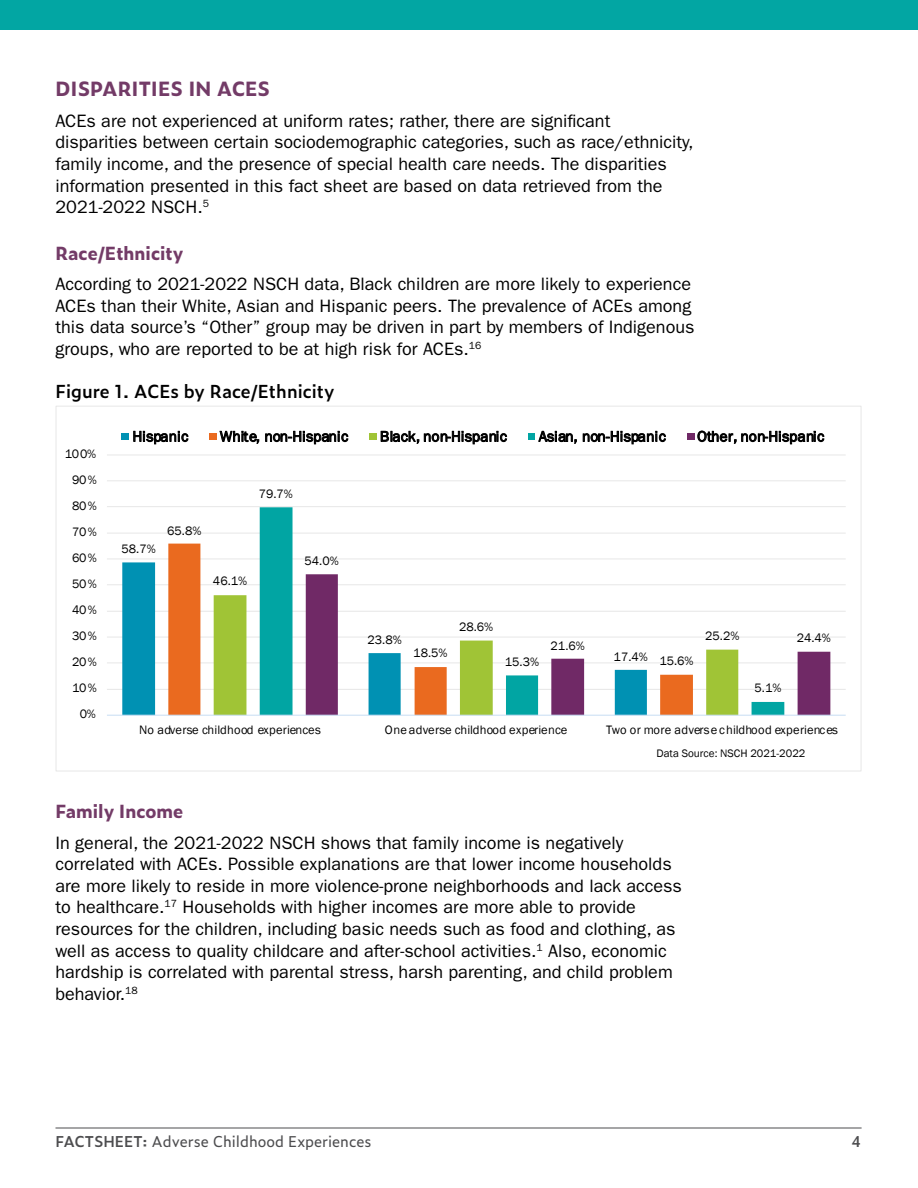
<style>
.page{position:relative;width:918px;height:1188px;background:#fff}
.page>*{position:absolute;margin:0;border:0;box-sizing:border-box;transform-origin:0 0}
.Heading_2{font:700 19.5px "Zeitung Micro Pro";color:#733b67}
.t1{font:18px/21.6px "ITC Franklin Gothic Std";color:#000}
.Figure_Title{font:600 18px "Zeitung Pro";color:#000}
.Heading_3{font:700 18px "Zeitung Pro";color:#733b67}
.t2{font:15px "Franklin Gothic";letter-spacing:.005em;color:#000}
.t3{font:15px "Zeitung Pro";color:#4d4d4f}
.t4{font:600 15px "Zeitung Pro";color:#4d4d4f}
.t5{font:12.6px "Franklin Gothic";color:#000}
.t6{font:11.1px "Franklin Gothic";color:#000}
.s1{font-weight:600}
</style>
<div class="page">
<hr style="left:56px;top:1128px;width:806px;height:1px;background:#4d4d4f">
<div style="left:0;top:0;width:918px;height:30px;background:#02a6a3"></div>
<hr style="left:107px;top:689px;width:739px;height:1px;background:#e8e8e8">
<hr style="left:107px;top:662px;width:739px;height:1px;background:#e8e8e8">
<hr style="left:107px;top:637px;width:739px;height:1px;background:#e8e8e8">
<hr style="left:107px;top:611px;width:739px;height:1px;background:#e8e8e8">
<hr style="left:107px;top:584px;width:739px;height:1px;background:#e8e8e8">
<hr style="left:107px;top:558px;width:739px;height:1px;background:#e8e8e8">
<hr style="left:107px;top:533px;width:739px;height:1px;background:#e8e8e8">
<hr style="left:107px;top:506px;width:739px;height:1px;background:#e8e8e8">
<hr style="left:107px;top:480px;width:739px;height:1px;background:#e8e8e8">
<hr style="left:107px;top:454px;width:739px;height:2px;background:#e8e8e8">
<svg style="left:122px;top:562px;width:46px;height:153px;fill:#0091b3"></svg>
<svg style="left:168px;top:544px;width:92px;height:171px"></svg>
<svg style="left:214px;top:595px;width:46px;height:120px;fill:#a0c436"></svg>
<svg style="left:260px;top:507px;width:524px;height:208px"></svg>
<svg style="left:306px;top:574px;width:524px;height:141px"></svg>
<hr style="left:107px;top:715px;width:739px;height:1px;background:#cadff4">
<div style="left:122px;top:433px;width:7px;height:7px;background:#0091b3"></div>
<div style="left:209px;top:433px;width:7px;height:7px;background:#ea6a1f"></div>
<div style="left:369px;top:433px;width:8px;height:7px;background:#a0c436"></div>
<div style="left:528px;top:433px;width:7px;height:7px;background:#01a5a3"></div>
<div style="left:687px;top:433px;width:7px;height:7px;background:#702966"></div>
<p class="Heading_2" style="left:56px;top:74px;width:216px">DISPARITIES IN ACES</p>
<p class="t1" style="left:56px;top:110px;width:640px">ACEs are not experienced at uniform rates; rather, there are significant disparities between certain sociodemographic categories, such as race/ethnicity, family income, and the presence of special health care needs. The disparities information presented in this fact sheet are based on data retrieved from the 2021-2022 NSCH.<sup>5</sup></p>
<p class="Heading_3" style="left:56px;top:239px;width:129px">Race/Ethnicity</p>
<p class="t1" style="left:56px;top:273px;width:640px">According to 2021-2022 NSCH data, Black children are more likely to experience ACEs than their White, Asian and Hispanic peers. The prevalence of ACEs among this data source’s “Other” group may be driven in part by members of Indigenous groups, who are reported to be at high risk for ACEs.<sup>16</sup></p>
<p class="Figure_Title" style="left:56px;top:377px;width:280px">Figure 1. ACEs by Race/Ethnicity</p>
<p class="t5" style="left:65px;top:446px;width:33px">100%</p>
<p class="t5" style="left:72px;top:472px;width:26px">90%</p>
<p class="t5" style="left:72px;top:498px;width:26px">80%</p>
<p class="t5" style="left:72px;top:524px;width:26px">70%</p>
<p class="t5" style="left:72px;top:550px;width:26px">60%</p>
<p class="t5" style="left:72px;top:576px;width:26px">50%</p>
<p class="t5" style="left:72px;top:602px;width:26px">40%</p>
<p class="t5" style="left:72px;top:628px;width:26px">30%</p>
<p class="t5" style="left:72px;top:654px;width:26px">20%</p>
<p class="t5" style="left:72px;top:680px;width:26px">10%</p>
<p class="t5" style="left:80px;top:706px;width:18px">0%</p>
<p class="t2" style="left:132px;top:427px;width:57px">Hispanic</p>
<p class="t2" style="left:220px;top:427px;width:130px">White, non-Hispanic</p>
<p class="t2" style="left:380px;top:427px;width:129px">Black, non-Hispanic</p>
<p class="t2" style="left:539px;top:427px;width:129px">Asian, non-Hispanic</p>
<p class="t2" style="left:697px;top:427px;width:129px">Other, non-Hispanic</p>
<p class="t5" style="left:121px;top:541px;width:36px">58.7%</p>
<p class="t5" style="left:167px;top:522px;width:36px">65.8%</p>
<p class="t5" style="left:213px;top:573px;width:36px">46.1%</p>
<p class="t5" style="left:259px;top:486px;width:36px">79.7%</p>
<p class="t5" style="left:305px;top:553px;width:36px">54.0%</p>
<p class="t5" style="left:368px;top:632px;width:36px">23.8%</p>
<p class="t5" style="left:413px;top:645px;width:36px">18.5%</p>
<p class="t5" style="left:459px;top:619px;width:36px">28.6%</p>
<p class="t5" style="left:505px;top:654px;width:36px">15.3%</p>
<p class="t5" style="left:551px;top:638px;width:36px">21.6%</p>
<p class="t5" style="left:614px;top:649px;width:36px">17.4%</p>
<p class="t5" style="left:659px;top:653px;width:36px">15.6%</p>
<p class="t5" style="left:705px;top:628px;width:36px">25.2%</p>
<p class="t5" style="left:755px;top:680px;width:28px">5.1%</p>
<p class="t5" style="left:797px;top:630px;width:36px">24.4%</p>
<p class="t5" style="left:139px;top:722px;width:183px">No adverse childhood experiences</p>
<p class="t5" style="left:385px;top:722px;width:184px">One adverse childhood experience</p>
<p class="t5" style="left:606px;top:722px;width:233px">Two or more adverse childhood experiences</p>
<p class="t6" style="left:657px;top:746px;width:150px">Data Source: NSCH 2021-2022</p>
<p class="Heading_3" style="left:56px;top:797px;width:129px">Family Income</p>
<p class="t1" style="left:56px;top:832px;width:628px">In general, the 2021-2022 NSCH shows that family income is negatively correlated with ACEs. Possible explanations are that lower income households are more likely to reside in more violence-prone neighborhoods and lack access to healthcare.<sup>17</sup> Households with higher incomes are more able to provide resources for the children, including basic needs such as food and clothing, as well as access to quality childcare and after-school activities.<sup>1</sup> Also, economic hardship is correlated with parental stress, harsh parenting, and child problem behavior.<sup>18</sup></p>
<p class="t3" style="left:56px;top:1130px;width:317px"><span class="s1">FACTSHEET:</span> Adverse Childhood Experiences</p>
<p class="t4" style="left:852px;top:1130px;width:11px">4</p>
</div>
